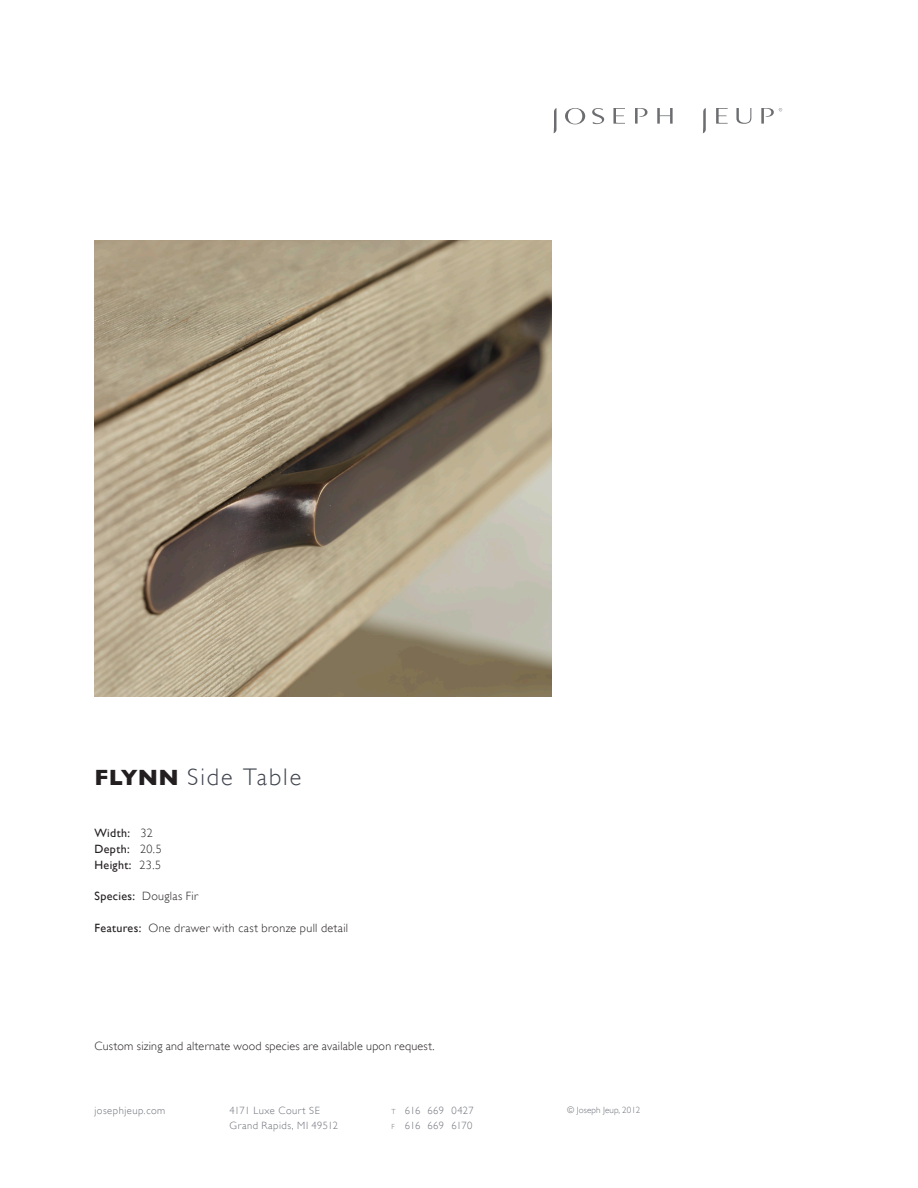
<style>
.page{position:relative;width:918px;height:1188px;background:#fff}
.page>*{position:absolute;margin:0;border:0;box-sizing:border-box;transform-origin:0 0}
.Product_Name_Paragra{font:300 24px "Gill Sans";letter-spacing:.08em;color:#40444e}
.Double_TearSht{font:300 12px "Gill Sans";letter-spacing:.025em;color:#231f20}
.Double_TearSht-2{font:12px "Gill Sans";letter-spacing:.03em;color:#231f20}
.t1{font:300 10.5px "Gill Sans";letter-spacing:.05em;color:#6d7079}
.t2{font:300 10.5px "Gill Sans";letter-spacing:.025em;color:#6d7079}
.t3{font:300 10.5px "Gill Sans";letter-spacing:-.015em;color:#6d7079}
.t4{font:300 9px "Gill Sans";letter-spacing:.01em;color:#6d7079}
.s1{font-weight:700;font-size:22.5px;color:#231f20}
.s2{font-weight:300}
.s3{font-weight:400}
.s4{font-size:7.35px}
</style>
<div class="page">
<svg style="left:592px;top:108px;width:12px;height:16px"></svg>
<svg style="left:736px;top:108px;width:15px;height:16px"></svg>
<svg style="left:565px;top:108px;width:20px;height:16px"></svg>
<svg style="left:613px;top:108px;width:12px;height:16px"></svg>
<svg style="left:554px;top:108px;width:3px;height:25px"></svg>
<svg style="left:703px;top:108px;width:3px;height:25px"></svg>
<svg style="left:716px;top:108px;width:12px;height:16px"></svg>
<svg style="left:657px;top:108px;width:16px;height:16px"></svg>
<svg style="left:635px;top:108px;width:13px;height:16px"></svg>
<svg style="left:761px;top:108px;width:21px;height:16px"></svg>
<img style="left:94px;top:240px;width:458px;height:457px">
<p class="Product_Name_Paragra" style="left:94px;top:763px;width:208px"><span class="s1">FLYNN</span> Side Table</p>
<p class="Double_TearSht-2" style="left:94px;top:826px;width:60px">Width: <span class="s2">32</span></p>
<p class="Double_TearSht-2" style="left:94px;top:842px;width:69px">Depth: <span class="s2">20.5</span></p>
<p class="Double_TearSht-2" style="left:94px;top:858px;width:68px">Height: <span class="s2">23.5</span></p>
<p class="Double_TearSht" style="left:94px;top:889px;width:105px"><span class="s3">Species:</span> Douglas Fir</p>
<p class="Double_TearSht" style="left:94px;top:921px;width:255px"><span class="s3">Features:</span> One drawer with cast bronze pull detail</p>
<p class="Double_TearSht" style="left:94px;top:1039px;width:342px">Custom sizing and alternate wood species are available upon request.</p>
<p class="t1" style="left:94px;top:1105px;width:72px">josephjeup.com</p>
<p class="t1" style="left:229px;top:1105px;width:92px">4171 Luxe Court SE</p>
<p class="t2" style="left:392px;top:1105px;width:84px"><span class="s4">t</span> 616 669 0427</p>
<p class="t4" style="left:567px;top:1105px;width:75px">© Joseph Jeup, 2012</p>
<p class="t1" style="left:229px;top:1120px;width:110px">Grand Rapids, MI 49512</p>
<p class="t3" style="left:392px;top:1120px;width:82px"><span class="s4">f</span> 616 669 6170</p>
</div>
